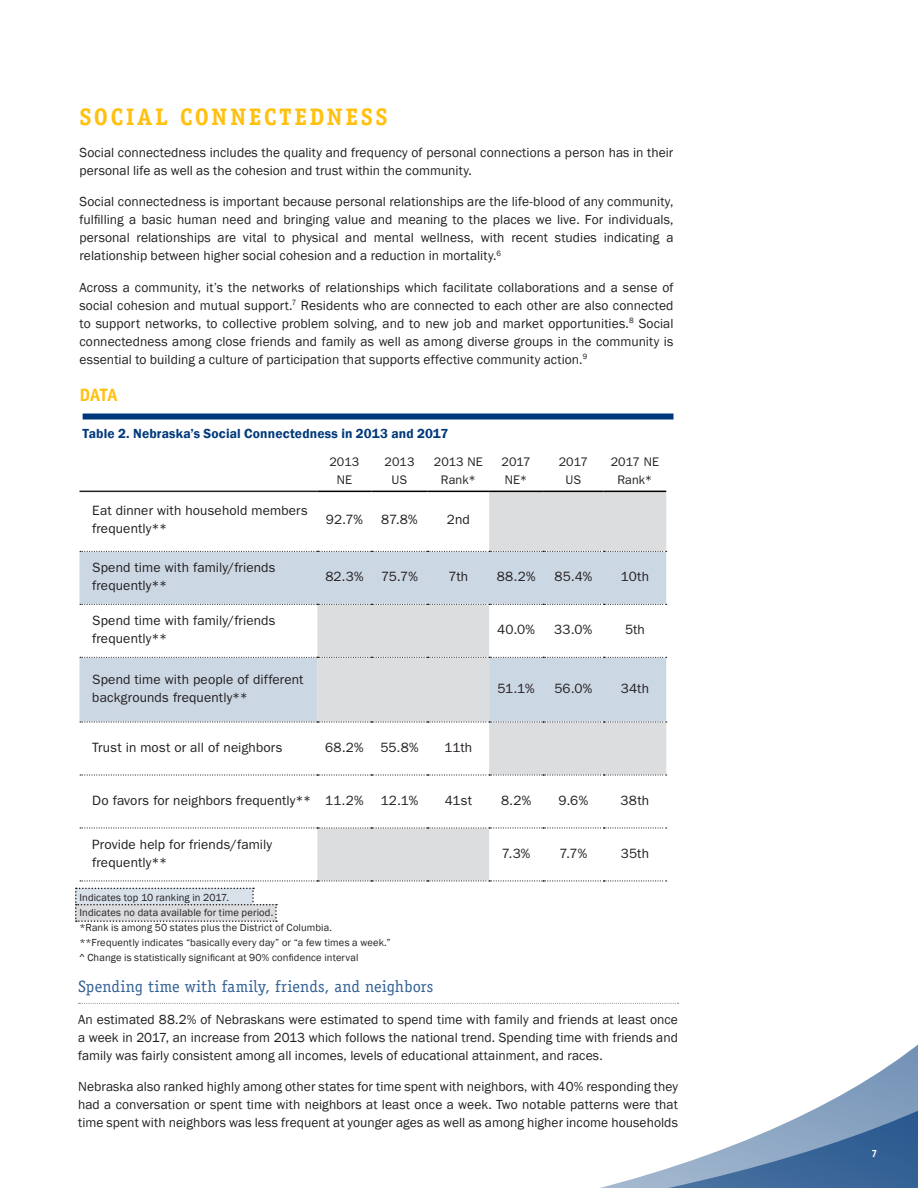
<style>
.page{position:relative;width:918px;height:1188px;background:#fff}
.page>*{position:absolute;margin:0;border:0;box-sizing:border-box;transform-origin:0 0}
.BODY_Head{font:700 24px "Officina Serif Std";letter-spacing:.105em;color:#ffc110}
.Body{font:700 18px "Officina Sans";color:#ffc110}
.BODY_Main_Sub{font:16.5px "Officina Serif Std";letter-spacing:.01em;color:#336195}
.Body-2{font:13.5px/18px "Franklin Gothic";letter-spacing:.005em;color:#231f20;text-align:justify}
.Chart_Verticle_Text{font:13.5px/18px "ITC Franklin Gothic Std";letter-spacing:.01em;color:#231f20}
.Chart_Numbers{font:13.5px "ITC Franklin Gothic Std";letter-spacing:.01em;color:#231f20}
.CHART_1_Title{font:600 13.5px "Franklin Gothic";letter-spacing:.01em;color:#00397b}
.chart_body{font:12.45px/18px "ITC Franklin Gothic Std";letter-spacing:.005em;color:#231f20;text-align:center}
.Letter_Bullets{font:10.5px "Franklin Gothic";letter-spacing:.015em;color:#231f20}
.t1{font:700 10.5px "Officina Sans";color:#fff}
</style>
<div class="page">
<svg style="left:78px;top:1002px;width:840px;height:186px"></svg>
<svg style="left:317px;top:492px;width:349px;height:388px"></svg>
<svg style="left:80px;top:552px;width:586px;height:169px;fill:#ccd7e4"></svg>
<hr style="left:80px;top:491px;width:237px;height:1px;background:#231f20">
<hr style="left:317px;top:491px;width:54px;height:1px;background:#000">
<hr style="left:371px;top:491px;width:57px;height:1px;background:#000">
<hr style="left:428px;top:491px;width:61px;height:1px;background:#000">
<hr style="left:489px;top:491px;width:54px;height:1px;background:#000">
<hr style="left:543px;top:491px;width:61px;height:1px;background:#000">
<hr style="left:604px;top:491px;width:62px;height:1px;background:#000">
<svg style="left:80px;top:657px;width:587px;height:1px"></svg>
<svg style="left:80px;top:721px;width:587px;height:2px"></svg>
<svg style="left:80px;top:774px;width:587px;height:2px"></svg>
<svg style="left:80px;top:827px;width:587px;height:2px"></svg>
<svg style="left:80px;top:880px;width:587px;height:2px"></svg>
<svg style="left:80px;top:551px;width:587px;height:1px"></svg>
<svg style="left:80px;top:604px;width:587px;height:1px"></svg>
<svg style="left:75px;top:888px;width:202px;height:34px;background:#d4d7dd"></svg>
<div style="left:83px;top:414px;width:591px;height:6px;background:#00397b"></div>
<svg style="left:79px;top:1003px;width:600px;height:1px"></svg>
<p class="BODY_Head" style="left:80px;top:102px;width:309px">SOCIAL CONNECTEDNESS</p>
<p class="Body-2" style="left:80px;top:144px;width:595px">Social connectedness includes the quality and frequency of personal connections a person has in their personal life as well as the cohesion and trust within the community.</p>
<p class="Body-2" style="left:80px;top:193px;width:596px">Social connectedness is important because personal relationships are the life-blood of any community, fulfilling a basic human need and bringing value and meaning to the places we live. For individuals, personal relationships are vital to physical and mental wellness, with recent studies indicating a relationship between higher social cohesion and a reduction in mortality.<sup>6</sup></p>
<p class="Body-2" style="left:80px;top:279px;width:596px">Across a community, it’s the networks of relationships which facilitate collaborations and a sense of social cohesion and mutual support.<sup>7</sup> Residents who are connected to each other are also connected to support networks, to collective problem solving, and to new job and market opportunities.<sup>8</sup> Social connectedness among close friends and family as well as among diverse groups in the community is essential to building a culture of participation that supports effective community action.<sup>9</sup></p>
<p class="Body" style="left:80px;top:384px;width:40px">DATA</p>
<p class="CHART_1_Title" style="left:83px;top:425px;width:367px">Table 2. Nebraska’s Social Connectedness in 2013 and 2017</p>
<p class="chart_body" style="left:329px;top:453px;width:32px">2013<br>NE</p>
<p class="chart_body" style="left:384px;top:453px;width:32px">2013<br>US</p>
<p class="chart_body" style="left:434px;top:453px;width:51px">2013 NE<br>Rank*</p>
<p class="chart_body" style="left:501px;top:453px;width:31px;text-align:left">2017<br>NE*</p>
<p class="chart_body" style="left:559px;top:453px;width:31px">2017<br>US</p>
<p class="chart_body" style="left:611px;top:453px;width:50px">2017 NE<br>Rank*</p>
<p class="Chart_Verticle_Text" style="left:92px;top:502px;width:217px">Eat dinner with household members frequently**</p>
<p class="Chart_Numbers" style="left:326px;top:512px;width:39px">92.7%</p>
<p class="Chart_Numbers" style="left:381px;top:512px;width:38px">87.8%</p>
<p class="Chart_Numbers" style="left:447px;top:512px;width:24px">2nd</p>
<p class="Chart_Verticle_Text" style="left:92px;top:559px;width:185px">Spend time with family/friends frequently**</p>
<p class="Chart_Numbers" style="left:325px;top:569px;width:40px">82.3%</p>
<p class="Chart_Numbers" style="left:381px;top:569px;width:38px">75.7%</p>
<p class="Chart_Numbers" style="left:449px;top:569px;width:21px">7th</p>
<p class="Chart_Numbers" style="left:497px;top:569px;width:40px">88.2%</p>
<p class="Chart_Numbers" style="left:555px;top:569px;width:39px">85.4%</p>
<p class="Chart_Numbers" style="left:621px;top:569px;width:30px">10th</p>
<p class="Chart_Verticle_Text" style="left:92px;top:611px;width:185px">Spend time with family/friends frequently**</p>
<p class="Chart_Numbers" style="left:497px;top:622px;width:39px">40.0%</p>
<p class="Chart_Numbers" style="left:554px;top:622px;width:40px">33.0%</p>
<p class="Chart_Numbers" style="left:625px;top:622px;width:21px">5th</p>
<p class="Chart_Verticle_Text" style="left:92px;top:670px;width:213px">Spend time with people of different backgrounds frequently**</p>
<p class="Chart_Numbers" style="left:498px;top:680px;width:39px">51.1%</p>
<p class="Chart_Numbers" style="left:554px;top:680px;width:40px">56.0%</p>
<p class="Chart_Numbers" style="left:621px;top:680px;width:30px">34th</p>
<p class="Chart_Verticle_Text" style="left:92px;top:738px;width:192px">Trust in most or all of neighbors</p>
<p class="Chart_Numbers" style="left:325px;top:739px;width:40px">68.2%</p>
<p class="Chart_Numbers" style="left:380px;top:739px;width:40px">55.8%</p>
<p class="Chart_Numbers" style="left:444px;top:739px;width:29px">11th</p>
<p class="Chart_Verticle_Text" style="left:92px;top:791px;width:220px">Do favors for neighbors frequently**</p>
<p class="Chart_Numbers" style="left:325px;top:792px;width:40px">11.2%</p>
<p class="Chart_Numbers" style="left:381px;top:792px;width:39px">12.1%</p>
<p class="Chart_Numbers" style="left:445px;top:792px;width:29px">41st</p>
<p class="Chart_Numbers" style="left:501px;top:792px;width:32px">8.2%</p>
<p class="Chart_Numbers" style="left:559px;top:792px;width:31px">9.6%</p>
<p class="Chart_Numbers" style="left:621px;top:792px;width:30px">38th</p>
<p class="Chart_Verticle_Text" style="left:92px;top:835px;width:181px">Provide help for friends/family frequently**</p>
<p class="Chart_Numbers" style="left:502px;top:845px;width:30px">7.3%</p>
<p class="Chart_Numbers" style="left:560px;top:845px;width:29px">7.7%</p>
<p class="Chart_Numbers" style="left:621px;top:845px;width:30px">35th</p>
<p class="Letter_Bullets" style="left:80px;top:891px;width:151px">Indicates top 10 ranking in 2017.</p>
<p class="Letter_Bullets" style="left:80px;top:906px;width:195px">Indicates no data available for time period.</p>
<p class="Letter_Bullets" style="left:80px;top:921px;width:254px">*Rank is among 50 states plus the District of Columbia.</p>
<p class="Letter_Bullets" style="left:80px;top:936px;width:313px">**Frequently indicates “basically every day” or “a few times a week.”</p>
<p class="Letter_Bullets" style="left:80px;top:951px;width:281px">^ Change is statistically significant at 90% confidence interval</p>
<p class="BODY_Main_Sub" style="left:78px;top:977px;width:357px">Spending time with family, friends, and neighbors</p>
<p class="Body-2" style="left:78px;top:1010px;width:601px">An estimated 88.2% of Nebraskans were estimated to spend time with family and friends at least once a week in 2017, an increase from 2013 which follows the national trend. Spending time with friends and family was fairly consistent among all incomes, levels of educational attainment, and races.</p>
<p class="Body-2" style="left:78px;top:1078px;width:601px">Nebraska also ranked highly among other states for time spent with neighbors, with 40% responding they had a conversation or spent time with neighbors at least once a week. Two notable patterns were that time spent with neighbors was less frequent at younger ages as well as among higher income households</p>
<p class="t1" style="left:872px;top:1147px;width:7px">7</p>
</div>
